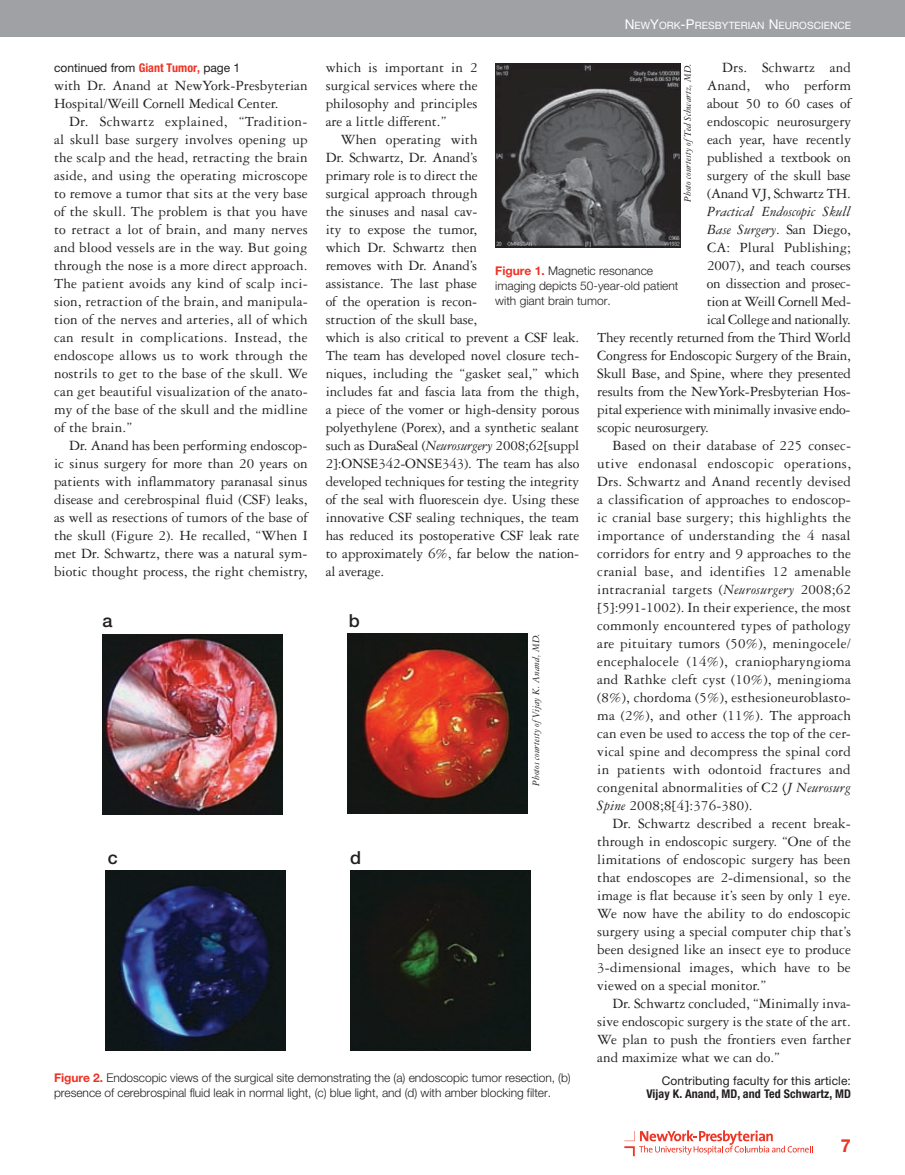
<style>
.page{position:relative;width:905px;height:1175px;background:#fff}
.page>*{position:absolute;margin:0;border:0;box-sizing:border-box;transform-origin:0 0}
.t1{font:500 18px "Helvetica Neue";color:#231f20}
.t2{font:700 18px "Helvetica Neue";color:#ee3224}
.t3{font:15px/18px "Garamond Three";color:#231f20;text-align:justify}
.t4{font:15px "Garamond Three";letter-spacing:.02em;color:#231f20}
.t5{font:15px "Garamond Three";letter-spacing:-.02em;color:#231f20}
.t6{font:italic 15px "Garamond Three";letter-spacing:-.005em;color:#231f20}
.t7{font:15px "Garamond Three";letter-spacing:.025em;color:#231f20}
.t8{font:300 12px/15px "Helvetica Neue";letter-spacing:-.005em;color:#231f20}
.t9{font:12px "Helvetica Neue";letter-spacing:.01em;color:#231f20}
.t10{font:700 condensed 12px "Helvetica Neue";letter-spacing:.01em;color:#231f20}
.t11{font:italic 10.5px "Garamond Three";color:#231f20}
.t12{font:10.2px "Helvetica Neue";letter-spacing:.005em;color:#fff}
.s1{font-size:13.5px}
.s2{font-style:normal}
.s3{font-style:italic}
.s4{font-weight:700;font-stretch:condensed;color:#ee3224}
.s5{font-weight:700;color:#ee3224}
</style>
<div class="page">
<div style="left:0;top:0;width:904px;height:36px;background:#9fa1a4"></div>
<svg style="left:624px;top:1130px;width:187px;height:26px"></svg>
<img style="left:495px;top:63px;width:185px;height:184px">
<img style="left:102px;top:634px;width:180px;height:180px">
<img style="left:348px;top:633px;width:180px;height:180px">
<img style="left:105px;top:870px;width:180px;height:180px">
<div style="left:350px;top:870px;width:181px;height:180px;background:#121714"></div>
<p class="t12" style="left:624px;top:19px;width:228px"><span class="s1">N</span>EW<span class="s1">Y</span>ORK<span class="s1">-P</span>RESBYTERIAN <span class="s1">N</span>EUROSCIENCE</p>
<p class="t3" style="left:707px;top:58px;width:145px;text-indent:15px">Drs. Schwartz and Anand, who perform about 50 to 60 cases of endoscopic neurosurgery each year, have recently published a textbook on surgery of the skull base (Anand VJ, Schwartz TH.</p>
<p class="t6" style="left:707px;top:204px;width:145px">Practical Endoscopic Skull</p>
<p class="t6" style="left:707px;top:222px;width:145px">Base Surgery<span class="s2">. San Diego,</span></p>
<p class="t3" style="left:707px;top:238px;width:145px">CA: Plural Publishing;</p>
<p class="t3" style="left:707px;top:256px;width:145px">2007), and teach courses</p>
<p class="t3" style="left:706px;top:274px;width:145px">on dissection and prosec-</p>
<p class="t5" style="left:706px;top:293px;width:146px">tion at Weill Cornell Med-</p>
<p class="t5" style="left:706px;top:311px;width:145px">ical College and nationally.</p>
<p class="t3" style="left:597px;top:328px;width:255px">They recently returned from the Third World</p>
<p class="t3" style="left:597px;top:346px;width:255px">Congress for Endoscopic Surgery of the Brain,</p>
<p class="t3" style="left:597px;top:364px;width:255px">Skull Base, and Spine, where they presented</p>
<p class="t3" style="left:597px;top:382px;width:255px">results from the NewYork-Presbyterian Hos-</p>
<p class="t5" style="left:597px;top:401px;width:255px">pital experience with minimally invasive endo-</p>
<p class="t3" style="left:597px;top:418px;width:113px">scopic neurosurgery.</p>
<p class="t3" style="left:612px;top:436px;width:240px">Based on their database of 225 consec-</p>
<p class="t7" style="left:597px;top:455px;width:255px">utive endonasal endoscopic operations,</p>
<p class="t3" style="left:597px;top:472px;width:255px">Drs. Schwartz and Anand recently devised</p>
<p class="t3" style="left:597px;top:490px;width:255px">a classification of approaches to endoscop-</p>
<p class="t3" style="left:597px;top:508px;width:255px">ic cranial base surgery; this highlights the</p>
<p class="t3" style="left:597px;top:526px;width:255px">importance of understanding the 4 nasal</p>
<p class="t3" style="left:597px;top:544px;width:255px">corridors for entry and 9 approaches to the</p>
<p class="t4" style="left:597px;top:563px;width:255px">cranial base, and identifies 12 amenable</p>
<p class="t3" style="left:597px;top:580px;width:255px">intracranial targets (<span class="s3">Neurosurgery</span> 2008;62</p>
<p class="t3" style="left:597px;top:598px;width:255px">[5]:991-1002). In their experience, the most</p>
<p class="t3" style="left:597px;top:616px;width:255px">commonly encountered types of pathology</p>
<p class="t3" style="left:597px;top:634px;width:255px">are pituitary tumors (50%), meningocele/</p>
<p class="t4" style="left:597px;top:653px;width:255px">encephalocele (14%), craniopharyngioma</p>
<p class="t3" style="left:597px;top:670px;width:255px">and Rathke cleft cyst (10%), meningioma</p>
<p class="t3" style="left:597px;top:688px;width:255px">(8%), chordoma (5%), esthesioneuroblasto-</p>
<p class="t3" style="left:597px;top:706px;width:255px">ma (2%), and other (11%). The approach</p>
<p class="t3" style="left:597px;top:724px;width:255px">can even be used to access the top of the cer-</p>
<p class="t3" style="left:597px;top:742px;width:255px">vical spine and decompress the spinal cord</p>
<p class="t4" style="left:597px;top:761px;width:255px">in patients with odontoid fractures and</p>
<p class="t3" style="left:597px;top:778px;width:255px">congenital abnormalities of C2 (<span class="s3">J Neurosurg</span></p>
<p class="t3" style="left:597px;top:796px;width:157px"><span class="s3">Spine</span> 2008;8[4]:376-380).</p>
<p class="t3" style="left:612px;top:814px;width:240px">Dr. Schwartz described a recent break-</p>
<p class="t3" style="left:597px;top:832px;width:255px">through in endoscopic surgery. “One of the</p>
<p class="t3" style="left:597px;top:850px;width:255px">limitations of endoscopic surgery has been</p>
<p class="t3" style="left:597px;top:868px;width:255px">that endoscopes are 2-dimensional, so the</p>
<p class="t3" style="left:597px;top:886px;width:255px">image is flat because it’s seen by only 1 eye.</p>
<p class="t3" style="left:597px;top:904px;width:255px">We now have the ability to do endoscopic</p>
<p class="t3" style="left:597px;top:922px;width:255px">surgery using a special computer chip that’s</p>
<p class="t3" style="left:597px;top:940px;width:255px">been designed like an insect eye to produce</p>
<p class="t3" style="left:597px;top:958px;width:255px">3-dimensional images, which have to be</p>
<p class="t3" style="left:597px;top:976px;width:170px">viewed on a special monitor.”</p>
<p class="t3" style="left:612px;top:994px;width:240px">Dr. Schwartz concluded, “Minimally inva-</p>
<p class="t3" style="left:597px;top:1012px;width:255px">sive endoscopic surgery is the state of the art.</p>
<p class="t3" style="left:597px;top:1030px;width:255px">We plan to push the frontiers even farther</p>
<p class="t3" style="left:597px;top:1048px;width:184px">and maximize what we can do.”</p>
<p class="t9" style="left:661px;top:1073px;width:191px">Contributing faculty for this article:</p>
<p class="t10" style="left:646px;top:1086px;width:206px">Vijay K. Anand, MD, and Ted Schwartz, MD</p>
<p class="t9" style="left:54px;top:61px;width:188px">continued from <span class="s4">Giant Tumor,</span> page 1</p>
<p class="t3" style="left:326px;top:58px;width:153px">which is important in 2 surgical services where the philosophy and principles are a little different.”</p>
<p class="t3" style="left:326px;top:130px;width:255px;text-align:left;text-indent:15px">When operating with<br>Dr. Schwartz, Dr. Anand’s<br>primary role is to direct the<br>surgical approach through<br>the sinuses and nasal cav-<br>ity to expose the tumor,<br>which Dr. Schwartz then<br>removes with Dr. Anand’s<br>assistance. The last phase<br>of the operation is recon-<br>struction of the skull base,<br>which is also critical to prevent a CSF leak.<br>The team has developed novel closure tech&shy;niques, including the “gasket seal,” which includes fat and fascia lata from the thigh, a piece of the vomer or high-density porous polyethylene (Porex), and a synthetic sealant such as DuraSeal (<span class="s3">Neurosurgery</span> 2008;62[suppl 2]:ONSE342-ONSE343). The team has also developed techniques for testing the integrity of the seal with fluorescein dye. Using these innovative CSF sealing techniques, the team has reduced its postoperative CSF leak rate to approximately 6%, far below the nation&shy;al average.</p>
<p class="t11" style="left:682px;top:202px;width:140px;rotate:-90deg">Photo courtesty ofTed Schwartz, MD.</p>
<p class="t3" style="left:54px;top:76px;width:255px">with Dr. Anand at NewYork-Presbyterian<br>Hospital/Weill Cornell Medical Center.</p>
<p class="t3" style="left:54px;top:112px;width:255px;text-indent:15px">Dr. Schwartz explained, “Tradition&shy;al skull base surgery involves opening up the scalp and the head, retracting the brain aside, and using the operating microscope to remove a tumor that sits at the very base of the skull. The problem is that you have to retract a lot of brain, and many nerves and blood vessels are in the way. But going through the nose is a more direct approach.<br>The patient avoids any kind of scalp inci&shy;sion, retraction of the brain, and manipula&shy;tion of the nerves and arteries, all of which can result in complications. Instead, the endoscope allows us to work through the nostrils to get to the base of the skull. We can get beautiful visualization of the anato&shy;my of the base of the skull and the midline of the brain.”</p>
<p class="t3" style="left:54px;top:436px;width:255px;text-indent:15px">Dr. Anand has been performing endoscop&shy;ic sinus surgery for more than 20 years on patients with inflammatory paranasal sinus disease and cerebrospinal fluid (CSF) leaks, as well as resections of tumors of the base of the skull (Figure 2). He recalled, “When I met Dr. Schwartz, there was a natural sym&shy;biotic thought process, the right chemistry,</p>
<p class="t8" style="left:495px;top:263px;width:185px"><span class="s5">Figure 1.</span> Magnetic resonance imaging depicts 50-year-old patient with giant brain tumor.</p>
<p class="t1" style="left:102px;top:609px;width:12px">a</p>
<p class="t1" style="left:349px;top:609px;width:12px">b</p>
<p class="t11" style="left:530px;top:785px;width:154px;rotate:-90deg">Photos courtesty ofVijay K. Anand, MD.</p>
<p class="t1" style="left:108px;top:846px;width:12px">c</p>
<p class="t1" style="left:350px;top:846px;width:12px">d</p>
<p class="t8" style="left:54px;top:1069px;width:518px"><span class="s5">Figure 2.</span> Endoscopic views of the surgical site demonstrating the (a) endoscopic tumor resection, (b) presence of cerebrospinal fluid leak in normal light, (c) blue light, and (d) with amber blocking filter.</p>
<p class="t2" style="left:840px;top:1134px;width:12px">7</p>
</div>
